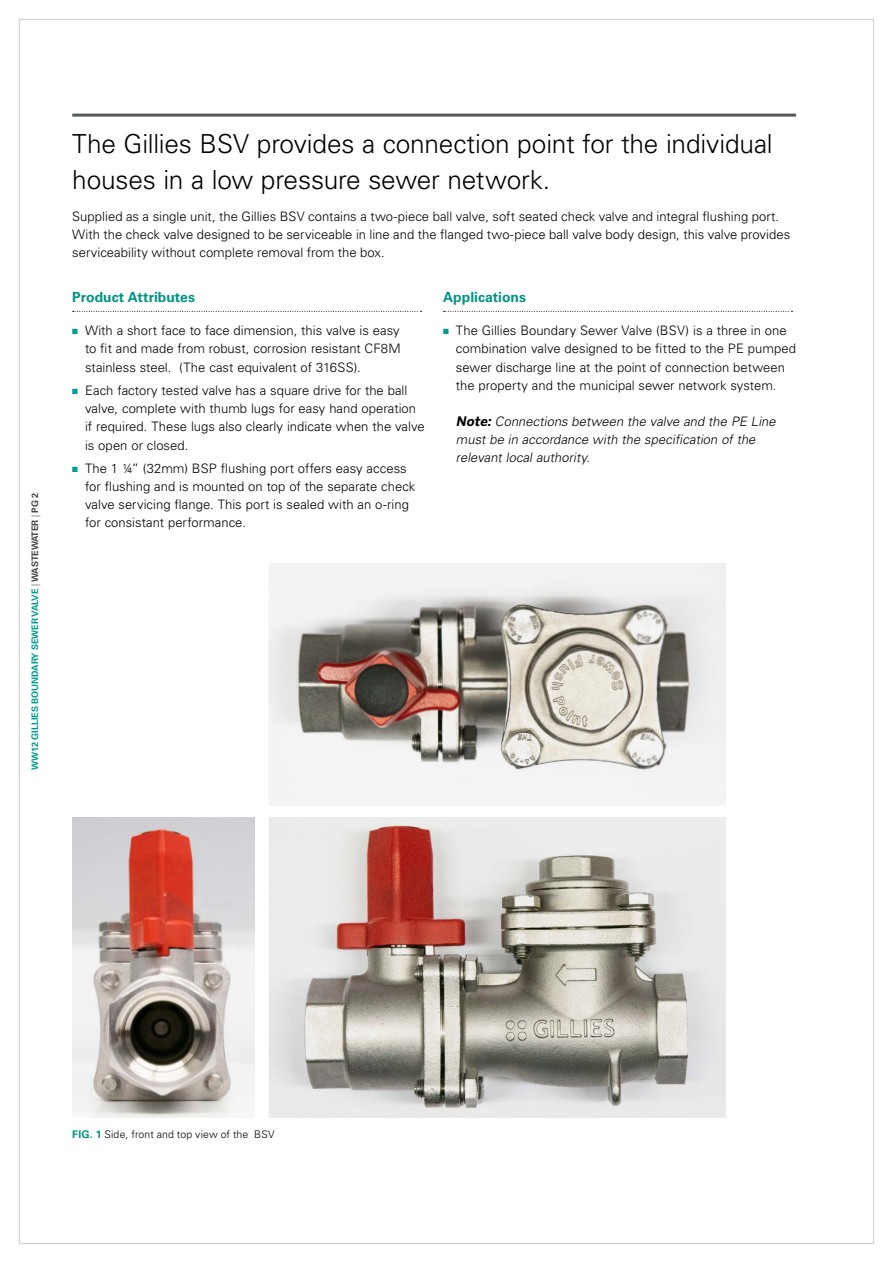
<style>
.page{position:relative;width:893px;height:1263px;background:#fff}
.page>*{position:absolute;margin:0;border:0;box-sizing:border-box;transform-origin:0 0}
.t1{font:300 26.25px/36px "Univers LT Std";letter-spacing:-.01em;color:#000}
.t2{font:700 13.95px "Univers LT Std";color:#009384}
.t3{font:300 13.05px/18.1px "Univers LT Std";color:#000}
.t4{font:italic 300 13.05px/18.1px "Univers LT Std";letter-spacing:-.21em;color:#000}
.t5{font:300 10.5px "Univers LT Std";letter-spacing:.01em;color:#000}
.t6{font:700 9px "Univers LT Std";color:#009c8f}
.s1{font-weight:300;color:#464547}
.s2{color:#464547}
.s3{color:#009c8f}
.s4{font-family:"Benton Sans";font-weight:700}
.s5{font-weight:700;color:#009384}
</style>
<div class="page">
<hr style="left:72px;top:114px;width:724px;height:3px;background:#52575a">
<svg style="left:73px;top:311px;width:349px;height:1px"></svg>
<svg style="left:444px;top:311px;width:348px;height:1px"></svg>
<img style="left:269px;top:817px;width:456px;height:300px">
<img style="left:72px;top:817px;width:182px;height:300px">
<svg style="left:269px;top:563px;width:456px;height:242px"></svg>
<p class="t6" style="left:30px;top:770px;width:279px;rotate:-90deg">WW12 Gillies Boundary Sewer Valve <span class="s1">|</span> <span class="s2">WASTEWATER</span> <span class="s1">|</span> <span class="s2">PG 2</span></p>
<h1 class="t1" style="left:72px;top:126px;width:702px">The Gillies BSV provides a connection point for the individual houses in a low pressure sewer network.</h1>
<p class="t3" style="left:72px;top:207px;width:719px">Supplied as a single unit, the Gillies BSV contains a two-piece ball valve, soft seated check valve and integral flushing port.<br>With the check valve designed to be serviceable in line and the flanged two-piece ball valve body design, this valve provides serviceability without complete removal from the box.</p>
<p class="t2" style="left:72px;top:288px;width:124px">Product Attributes</p>
<p class="t3" style="left:85px;top:322px;width:317px;text-align:justify;text-indent:-13px"><span class="s3">■</span> With a short face to face dimension, this valve is easy to fit and made from robust, corrosion resistant CF8M stainless steel. (The cast equivalent of 316SS).</p>
<p class="t3" style="left:85px;top:381px;width:341px;text-indent:-13px"><span class="s3">■</span> Each factory tested valve has a square drive for the ball valve, complete with thumb lugs for easy hand operation if required. These lugs also clearly indicate when the valve is open or closed.</p>
<p class="t3" style="left:85px;top:459px;width:332px;text-indent:-13px"><span class="s3">■</span> The 1 ¼” (32mm) BSP flushing port offers easy access for flushing and is mounted on top of the separate check valve servicing flange. This port is sealed with an o-ring for consistant performance.</p>
<p class="t2" style="left:443px;top:288px;width:84px">Applications</p>
<p class="t3" style="left:456px;top:322px;width:341px;text-indent:-13px"><span class="s3">■</span> The Gillies Boundary Sewer Valve (BSV) is a three in one combination valve designed to be fitted to the PE pumped sewer discharge line at the point of connection between the property and the municipal sewer network system.</p>
<p class="t4" style="left:456px;top:412px;width:324px"><span class="s4">Note:</span> Connections between the valve and the PE Line must be in accordance with the specification of the relevant local authority.</p>
<p class="t5" style="left:72px;top:1128px;width:204px"><span class="s5">Fig. 1</span> Side, front and top view of the BSV</p>
</div>
